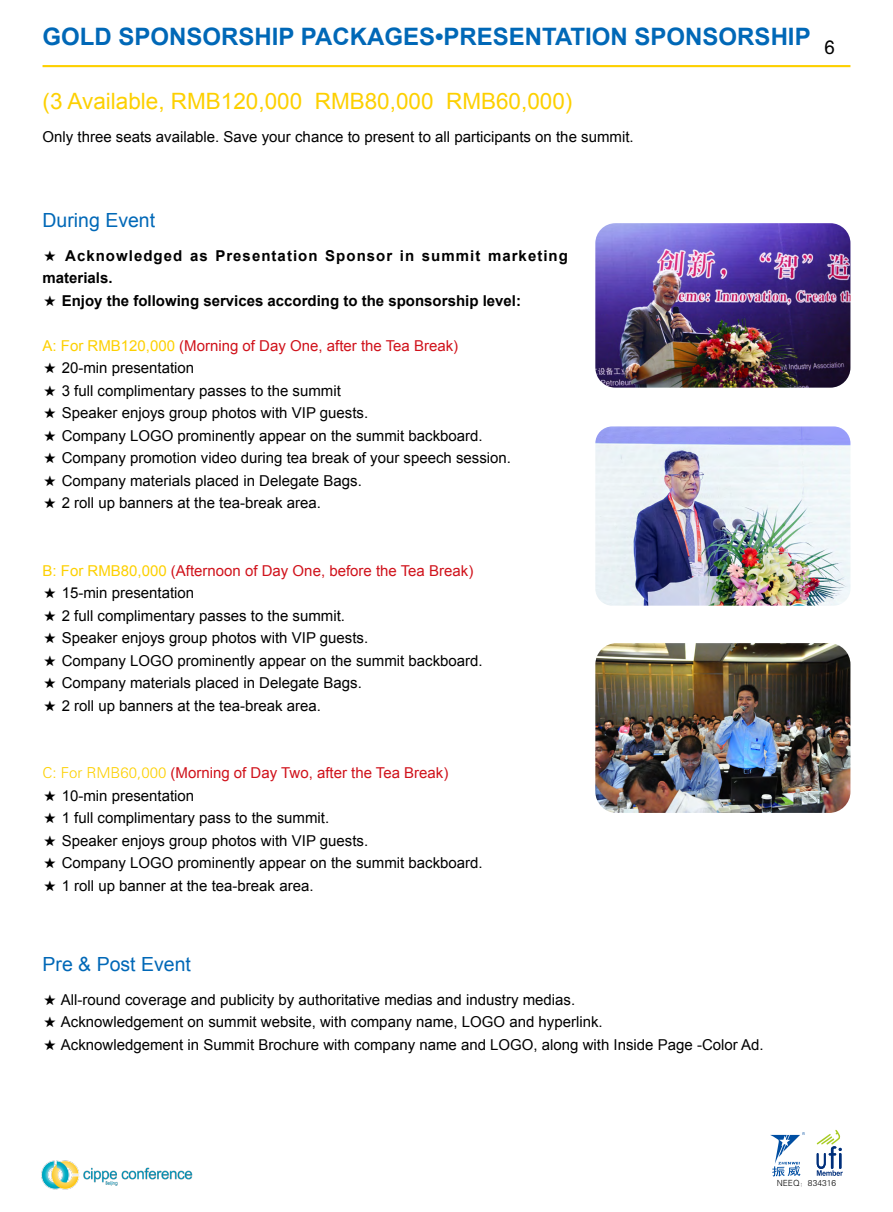
<style>
.page{position:relative;width:893px;height:1212px;background:#fff}
.page>*{position:absolute;margin:0;border:0;box-sizing:border-box;transform-origin:0 0}
.t1{font:700 24px "Arial";color:#0068b7}
.t2{font:22.5px "Arial";color:#fdd000}
.t3{font:19.5px "Arial";color:#0068b7}
.t4{font:19.5px "FZHTK GBK1 0";color:#000;scale:.95 1}
.t5{font:15px "Arial";color:#000}
.t6{font:15px "Arial";color:#d0121b}
.t7{font:700 15px/22.5px "Arial";letter-spacing:.07em;color:#000}
.t8{font:700 15px "Arial";color:#000}
.t9{font:8.4px "FZXH1 K GBK1 0";color:#000}
.s1{font-family:"FZXH1 K GBK1 0";font-weight:400}
.s2{color:#fdd000}
.s3{font-family:"FZXH1 K GBK1 0"}
.s4{font-family:"FZXH1 K GBK1 0";color:#fdd000}
</style>
<div class="page">
<hr style="left:43px;top:65px;width:807px;height:2px;background:#fdd000">
<svg style="left:816px;top:1129px;width:27px;height:47px"></svg>
<svg style="left:770px;top:1132px;width:35px;height:44px"></svg>
<img style="left:41px;top:1160px;width:152px;height:30px">
<img style="left:595px;top:643px;width:255px;height:170px">
<img style="left:595px;top:223px;width:255px;height:165px">
<img style="left:595px;top:426px;width:255px;height:180px">
<h1 class="t1" style="left:43px;top:21px;width:770px">GOLD SPONSORSHIP PACKAGES•PRESENTATION SPONSORSHIP</h1>
<h2 class="t2" style="left:43px;top:86px;width:531px">(3 Available, RMB120,000 RMB80,000 RMB60,000)</h2>
<p class="t5" style="left:43px;top:126px;width:593px">Only three seats available. Save your chance to present to all participants on the summit.</p>
<h3 class="t4" style="left:825px;top:36px;width:12px">6</h3>
<h3 class="t3" style="left:43px;top:208px;width:114px">During Event</h3>
<p class="t7" style="left:43px;top:245px;width:527px"><span class="s1">★</span> Acknowledged as Presentation Sponsor in summit marketing materials.</p>
<p class="t8" style="left:43px;top:291px;width:480px"><span class="s1">★</span> Enjoy the following services according to the sponsorship level:</p>
<p class="t6" style="left:43px;top:336px;width:417px"><span class="s2">A: For RMB120,000</span> (Morning of Day One, after the Tea Break)</p>
<p class="t5" style="left:43px;top:358px;width:153px"><span class="s3">★</span> 20-min presentation</p>
<p class="t5" style="left:43px;top:381px;width:300px"><span class="s3">★</span> 3 full complimentary passes to the summit</p>
<p class="t5" style="left:43px;top:403px;width:327px"><span class="s3">★</span> Speaker enjoys group photos with VIP guests.</p>
<p class="t5" style="left:43px;top:426px;width:442px"><span class="s3">★</span> Company LOGO prominently appear on the summit backboard.</p>
<p class="t5" style="left:43px;top:448px;width:470px"><span class="s3">★</span> Company promotion video during tea break of your speech session.</p>
<p class="t5" style="left:43px;top:471px;width:321px"><span class="s3">★</span> Company materials placed in Delegate Bags.</p>
<p class="t5" style="left:43px;top:493px;width:280px"><span class="s3">★</span> 2 roll up banners at the tea-break area.</p>
<p class="t6" style="left:43px;top:561px;width:432px"><span class="s2">B: For RMB80,000</span> (Afternoon of Day One, before the Tea Break)</p>
<p class="t5" style="left:43px;top:583px;width:153px"><span class="s3">★</span> 15-min presentation</p>
<p class="t5" style="left:43px;top:606px;width:304px"><span class="s3">★</span> 2 full complimentary passes to the summit.</p>
<p class="t5" style="left:43px;top:628px;width:327px"><span class="s3">★</span> Speaker enjoys group photos with VIP guests.</p>
<p class="t5" style="left:43px;top:651px;width:442px"><span class="s3">★</span> Company LOGO prominently appear on the summit backboard.</p>
<p class="t5" style="left:43px;top:673px;width:321px"><span class="s3">★</span> Company materials placed in Delegate Bags.</p>
<p class="t5" style="left:43px;top:696px;width:280px"><span class="s3">★</span> 2 roll up banners at the tea-break area.</p>
<p class="t6" style="left:43px;top:763px;width:407px"><span class="s4">C: For RMB60,000</span> (Morning of Day Two, after the Tea Break)</p>
<p class="t5" style="left:43px;top:786px;width:153px"><span class="s3">★</span> 10-min presentation</p>
<p class="t5" style="left:43px;top:808px;width:288px"><span class="s3">★</span> 1 full complimentary pass to the summit.</p>
<p class="t5" style="left:43px;top:831px;width:327px"><span class="s3">★</span> Speaker enjoys group photos with VIP guests.</p>
<p class="t5" style="left:43px;top:853px;width:442px"><span class="s3">★</span> Company LOGO prominently appear on the summit backboard.</p>
<p class="t5" style="left:43px;top:876px;width:272px"><span class="s3">★</span> 1 roll up banner at the tea-break area.</p>
<h3 class="t3" style="left:43px;top:951px;width:150px">Pre &amp; Post Event</h3>
<p class="t5" style="left:43px;top:989px;width:534px"><span class="s3">★</span> All-round coverage and publicity by authoritative medias and industry medias.</p>
<p class="t5" style="left:43px;top:1012px;width:562px"><span class="s3">★</span> Acknowledgement on summit website, with company name, LOGO and hyperlink.</p>
<p class="t5" style="left:43px;top:1034px;width:723px"><span class="s3">★</span> Acknowledgement in Summit Brochure with company name and LOGO, along with Inside Page -Color Ad.</p>
<p class="t9" style="left:777px;top:1178px;width:61px">NEEQ：834316</p>
</div>
